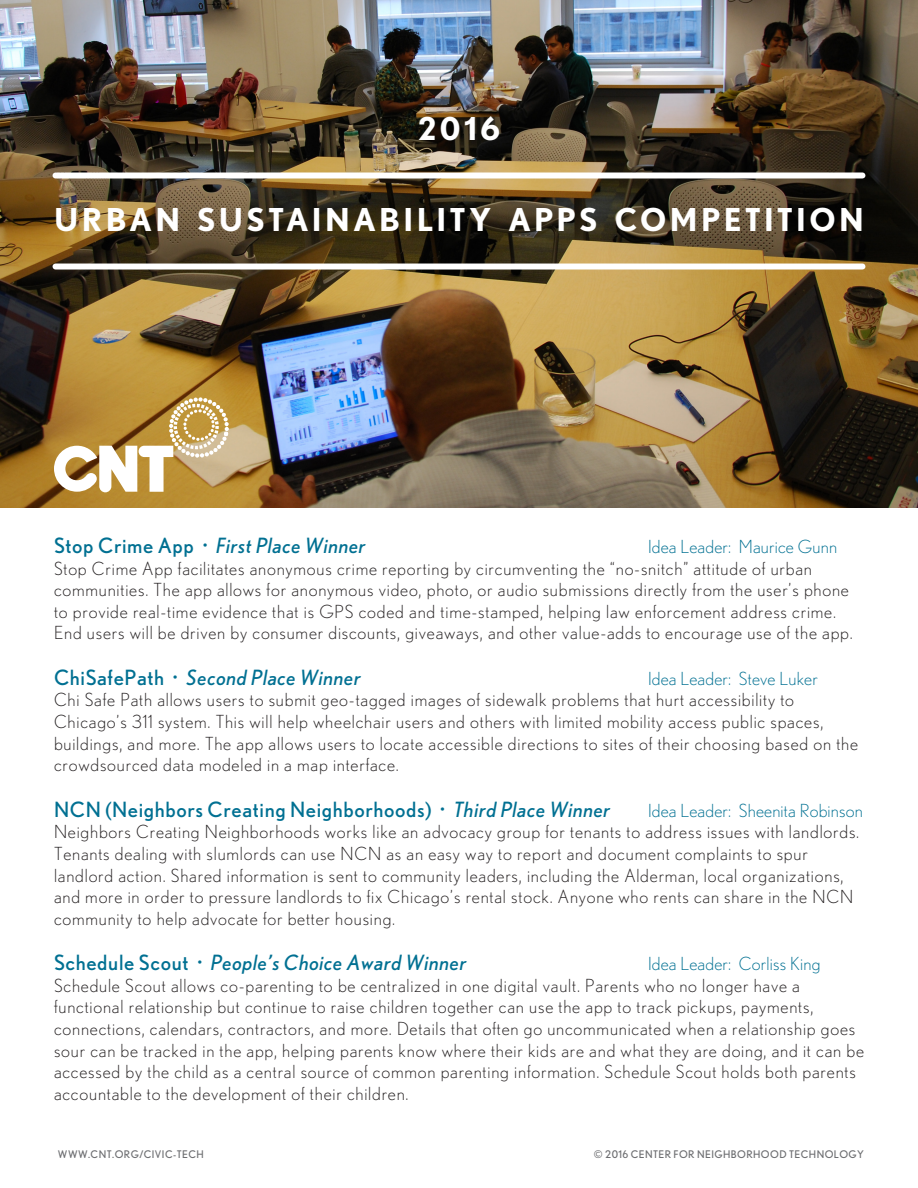
<style>
.page{position:relative;width:918px;height:1188px;background:#fff}
.page>*{position:absolute;margin:0;border:0;box-sizing:border-box;transform-origin:0 0}
.Subtitle{font:700 31.5px "Nobel";letter-spacing:.105em;color:#fff}
.t1{font:italic 500 21px "Nobel";letter-spacing:.03em;color:#017092}
.t2{font:500 21px "Nobel";letter-spacing:.03em;color:#017092}
.t3{font:300 18px/21.6px "Nobel";letter-spacing:.045em;color:#231f20}
.t4{font:500 10.5px "Nobel";letter-spacing:.04em;color:#6c6d70}
.s1{font-style:normal}
.s2{font-weight:300;font-style:normal}
.s3{color:#017092}
.s4{font-weight:300}
.s5{font-style:italic}
</style>
<div class="page">
<img style="left:0;top:0;width:918px;height:508px">
<svg style="left:54px;top:397px;width:175px;height:95px"></svg>
<div style="left:56px;top:264px;width:806px;height:6px;background:#fff"></div>
<div style="left:56px;top:172px;width:806px;height:6px;background:#fff"></div>
<p class="Subtitle" style="left:418px;top:110px;width:83px">2016</p>
<p class="Subtitle" style="left:54px;top:201px;width:812px">URBAN SUSTAINABILITY APPS COMPETITION</p>
<p class="t1" style="left:54px;top:533px;width:313px"><span class="s1">Stop Crime App</span> <span class="s2">•</span> First Place Winner</p>
<p class="t3" style="left:54px;top:536px;width:800px;text-indent:594px"><span class="s3">Idea Leader: Maurice Gunn </span>Stop Crime App facilitates anonymous crime reporting by circumventing the “no-snitch” attitude of urban communities. The app allows for anonymous video, photo, or audio submissions directly from the user’s phone to provide real-time evidence that is GPS coded and time-stamped, helping law enforcement address crime.<br>End users will be driven by consumer discounts, giveaways, and other value-adds to encourage use of the app.</p>
<p class="t1" style="left:54px;top:665px;width:309px"><span class="s1">ChiSafePath</span> <span class="s2">•</span> Second Place Winner</p>
<p class="t3" style="left:54px;top:667px;width:806px;text-indent:594px"><span class="s3">Idea Leader: Steve Luker<br></span>Chi Safe Path allows users to submit geo-tagged images of sidewalk problems that hurt accessibility to Chicago’s 311 system. This will help wheelchair users and others with limited mobility access public spaces, buildings, and more. The app allows users to locate accessible directions to sites of their choosing based on the crowdsourced data modeled in a map interface.</p>
<p class="t2" style="left:54px;top:797px;width:558px">NCN (Neighbors Creating Neighborhoods) <span class="s4">•</span> <span class="s5">Third Place Winner</span></p>
<p class="t3" style="left:54px;top:799px;width:810px;text-indent:594px"><span class="s3">Idea Leader: Sheenita Robinson </span>Neighbors Creating Neighborhoods works like an advocacy group for tenants to address issues with landlords.<br>Tenants dealing with slumlords can use NCN as an easy way to report and document complaints to spur landlord action. Shared information is sent to community leaders, including the Alderman, local organizations, and more in order to pressure landlords to fix Chicago’s rental stock. Anyone who rents can share in the NCN community to help advocate for better housing.</p>
<p class="t1" style="left:54px;top:951px;width:414px"><span class="s1">Schedule Scout</span> <span class="s2">•</span> People’s Choice Award Winner</p>
<p class="t3" style="left:54px;top:953px;width:812px;text-indent:594px"><span class="s3">Idea Leader: Corliss King </span>Schedule Scout allows co-parenting to be centralized in one digital vault. Parents who no longer have a functional relationship but continue to raise children together can use the app to track pickups, payments, connections, calendars, contractors, and more. Details that often go uncommunicated when a relationship goes sour can be tracked in the app, helping parents know where their kids are and what they are doing, and it can be accessed by the child as a central source of common parenting information. Schedule Scout holds both parents accountable to the development of their children.</p>
<p class="t4" style="left:58px;top:1148px;width:147px">WWW.CNT.ORG/CIVIC-TECH</p>
<p class="t4" style="left:594px;top:1148px;width:272px">© 2016 CENTER FOR NEIGHBORHOOD TECHNOLOGY</p>
</div>
